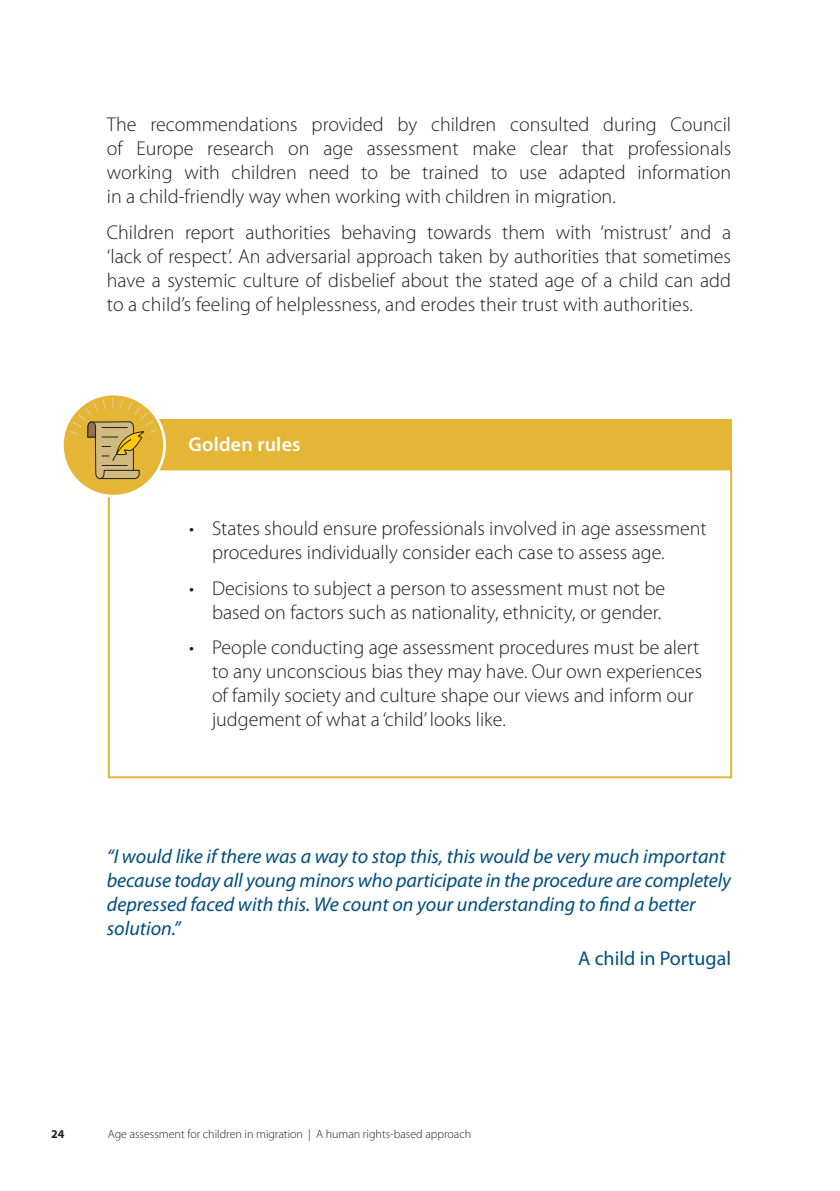
<style>
.page{position:relative;width:840px;height:1191px;background:#fff}
.page>*{position:absolute;margin:0;border:0;box-sizing:border-box;transform-origin:0 0}
.t1{font:300 20px/24px "Myriad Pro";color:#1b1c22;text-align:justify}
.t2{font:italic 20px/24px "Myriad Pro";color:#014e7d}
.t3{font:20px "Myriad Pro";color:#014e7d}
.t4{font:600 20px "Myriad Pro";letter-spacing:.01em;color:#fff}
.t5{font:300 12px "Myriad Pro";color:#231f20}
.t6{font:700 12px "Myriad Pro";color:#231f20}
</style>
<div class="page">
<div style="left:108px;top:468px;width:623px;height:310px;border:2px solid #e5b536"></div>
<div style="left:108px;top:419px;width:623px;height:50px;background:#e5b536"></div>
<svg style="left:62px;top:394px;width:102px;height:102px"></svg>
<div style="left:61px;top:393px;width:105px;height:104px;border:3px solid #fff;border-radius:50%"></div>
<svg style="left:68px;top:393px;width:90px;height:86px"></svg>
<p class="t1" style="left:107px;top:112px;width:625px">The recommendations provided by children consulted during Council of Europe research on age assessment make clear that professionals working with children need to be trained to use adapted information in a child-friendly way when working with children in migration.</p>
<p class="t1" style="left:107px;top:220px;width:625px">Children report authorities behaving towards them with ‘mistrust’ and a ‘lack of respect’. An adversarial approach taken by authorities that sometimes have a systemic culture of disbelief about the stated age of a child can add to a child’s feeling of helplessness, and erodes their trust with authorities.</p>
<p class="t4" style="left:188px;top:431px;width:113px">Golden rules</p>
<p class="t1" style="left:212px;top:516px;width:496px;text-indent:-23px">• States should ensure professionals involved in age assessment procedures individually consider each case to assess age.</p>
<p class="t1" style="left:189px;top:576px;width:477px;text-align:right">• Decisions to subject a person to assessment must not be based on factors such as nationality, ethnicity, or gender.</p>
<p class="t1" style="left:212px;top:635px;width:491px;text-align:left;text-indent:-23px">• People conducting age assessment procedures must be alert to any unconscious bias they may have. Our own experiences of family society and culture shape our views and inform our judgement of what a ‘child’ looks like.</p>
<p class="t2" style="left:107px;top:844px;width:625px">“I would like if there was a way to stop this, this would be very much important because today all young minors who participate in the procedure are completely depressed faced with this. We count on your understanding to find a better solution.”</p>
<p class="t3" style="left:578px;top:945px;width:154px">A child in Portugal</p>
<p class="t6" style="left:51px;top:1125px;width:15px">24</p>
<p class="t5" style="left:108px;top:1126px;width:364px">Age assessment for children in migration | A human rights-based approach</p>
</div>
